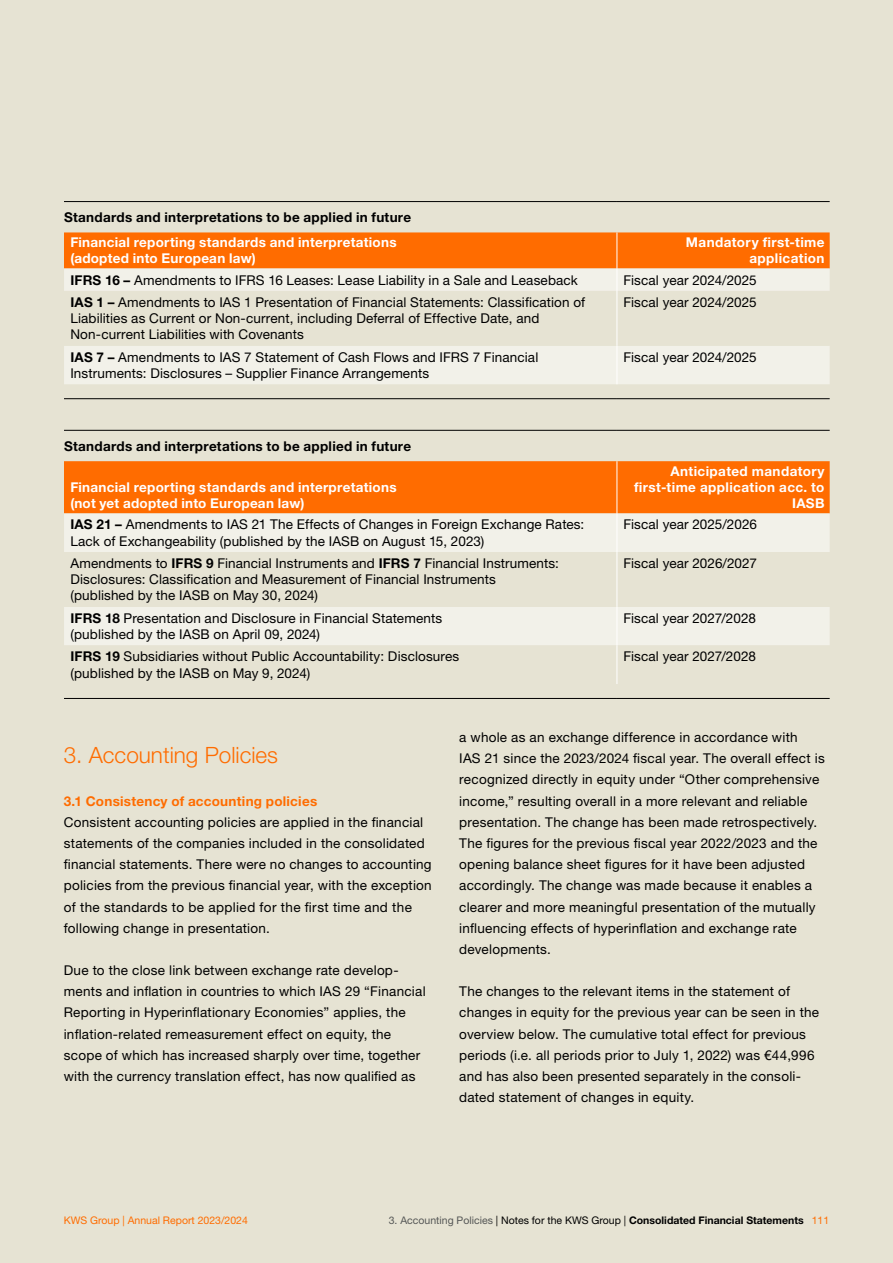
<style>
.page{position:relative;width:893px;height:1263px;background:#e6e3d3}
.page>*{position:absolute;margin:0;border:0;box-sizing:border-box;transform-origin:0 0}
.t1{font:300 22.5px "Helvetica Neue LT Std";color:#ff6c00}
.t2{font:13.5px/21.1px "Helvetica Neue LT Std";letter-spacing:.015em;color:#000}
.t3{font:700 13.5px/16.2px "Helvetica Neue LT Std";letter-spacing:.02em;color:#fff}
.t4{font:700 13.5px "Helvetica Neue LT Std";letter-spacing:.02em;color:#000}
.t5{font:700 13.5px "Helvetica Neue LT Std";letter-spacing:.015em;color:#ff6c00}
.t6{font:700 10.5px "Helvetica Neue LT Std";color:#000}
.t7{font:10.5px "Helvetica Neue LT Std";color:#ff6c00}
.s1{font-weight:700}
.s2{font-weight:400;color:#555756}
.s3{font-weight:400}
.s4{font-weight:400;color:#ff6c00}
</style>
<div class="page">
<div style="left:64px;top:346px;width:766px;height:38px;background:#f2f1e9"></div>
<hr style="left:64px;top:201px;width:553px;height:1px;background:#000">
<hr style="left:617px;top:201px;width:213px;height:1px;background:#000">
<svg style="left:64px;top:232px;width:766px;height:114px"></svg>
<hr style="left:617px;top:291px;width:1px;height:55px;background:#fff">
<hr style="left:617px;top:346px;width:1px;height:38px;background:#fff">
<hr style="left:617px;top:232px;width:1px;height:36px;background:#fff">
<hr style="left:64px;top:398px;width:553px;height:1px;background:#000">
<hr style="left:617px;top:398px;width:213px;height:1px;background:#000">
<div style="left:64px;top:461px;width:766px;height:52px;background:#ff6c00"></div>
<div style="left:64px;top:513px;width:766px;height:39px;background:#f2f1e9"></div>
<svg style="left:64px;top:552px;width:766px;height:132px"></svg>
<hr style="left:64px;top:430px;width:553px;height:1px;background:#000">
<hr style="left:617px;top:430px;width:213px;height:1px;background:#000">
<hr style="left:617px;top:513px;width:1px;height:39px;background:#fff">
<hr style="left:617px;top:552px;width:1px;height:55px;background:#fff">
<hr style="left:617px;top:607px;width:1px;height:38px;background:#fff">
<hr style="left:617px;top:645px;width:1px;height:39px;background:#fff">
<hr style="left:617px;top:461px;width:1px;height:52px;background:#fff">
<hr style="left:64px;top:698px;width:553px;height:1px;background:#000">
<hr style="left:617px;top:698px;width:213px;height:1px;background:#000">
<p class="t4" style="left:64px;top:209px;width:349px">Standards and interpretations to be applied in future</p>
<p class="t3" style="left:70px;top:234px;width:328px">Financial reporting standards and interpretations (adopted into European law)</p>
<p class="t3" style="left:686px;top:234px;width:140px;text-align:right">Mandatory first-time application</p>
<p class="t2" style="left:70px;top:269px;width:509px"><span class="s1">IFRS 16 –</span> Amendments to IFRS 16 Leases: Lease Liability in a Sale and Leaseback</p>
<p class="t2" style="left:623px;top:269px;width:135px">Fiscal year 2024/2025</p>
<p class="t2" style="left:70px;top:294px;width:516px;line-height:16.2px"><span class="s1">IAS 1 –</span> Amendments to IAS 1 Presentation of Financial Statements: Classification of<br>Liabilities as Current or Non-current, including Deferral of Effective Date, and<br>Non-current Liabilities with Covenants</p>
<p class="t2" style="left:623px;top:291px;width:135px">Fiscal year 2024/2025</p>
<p class="t2" style="left:70px;top:349px;width:469px;line-height:16.2px"><span class="s1">IAS 7 –</span> Amendments to IAS 7 Statement of Cash Flows and IFRS 7 Financial<br>Instruments: Disclosures – Supplier Finance Arrangements</p>
<p class="t2" style="left:623px;top:346px;width:135px">Fiscal year 2024/2025</p>
<p class="t4" style="left:64px;top:437px;width:349px">Standards and interpretations to be applied in future</p>
<p class="t3" style="left:70px;top:479px;width:328px">Financial reporting standards and interpretations (not yet adopted into European law)</p>
<p class="t3" style="left:634px;top:463px;width:192px;text-align:right">Anticipated mandatory first-time application acc. to<br>IASB</p>
<p class="t2" style="left:70px;top:516px;width:515px;line-height:16.2px"><span class="s1">IAS 21 –</span> Amendments to IAS 21 The Effects of Changes in Foreign Exchange Rates:<br>Lack of Exchangeability (published by the IASB on August 15, 2023)</p>
<p class="t2" style="left:623px;top:514px;width:135px">Fiscal year 2025/2026</p>
<p class="t2" style="left:70px;top:555px;width:490px;line-height:16.2px">Amendments to <span class="s1">IFRS 9</span> Financial Instruments and <span class="s1">IFRS 7</span> Financial Instruments:<br>Disclosures: Classification and Measurement of Financial Instruments (published by the IASB on May 30, 2024)</p>
<p class="t2" style="left:623px;top:552px;width:135px">Fiscal year 2026/2027</p>
<p class="t2" style="left:70px;top:610px;width:373px;line-height:16.2px"><span class="s1">IFRS 18</span> Presentation and Disclosure in Financial Statements (published by the IASB on April 09, 2024)</p>
<p class="t2" style="left:623px;top:607px;width:134px">Fiscal year 2027/2028</p>
<p class="t2" style="left:70px;top:648px;width:390px;line-height:16.2px"><span class="s1">IFRS 19</span> Subsidiaries without Public Accountability: Disclosures (published by the IASB on May 9, 2024)</p>
<p class="t2" style="left:623px;top:646px;width:134px">Fiscal year 2027/2028</p>
<h1 class="t1" style="left:64px;top:741px;width:216px">3. Accounting Policies</h1>
<p class="t5" style="left:64px;top:792px;width:255px">3.1 Consistency of accounting policies</p>
<p class="t2" style="left:64px;top:811px;width:369px">Consistent accounting policies are applied in the financial statements of the companies included in the consolidated financial statements. There were no changes to accounting policies from the previous financial year, with the exception of the standards to be applied for the first time and the following change in presentation.</p>
<p class="t2" style="left:64px;top:959px;width:363px">Due to the close link between exchange rate develop&shy;ments and inflation in countries to which IAS 29 “Financial Reporting in Hyperinflationary Economies” applies, the inflation-related remeasurement effect on equity, the scope of which has increased sharply over time, together with the currency translation effect, has now qualified as</p>
<p class="t2" style="left:459px;top:726px;width:367px">a whole as an exchange difference in accordance with<br>IAS 21 since the 2023/2024 fiscal year. The overall effect is recognized directly in equity under “Other comprehensive income,” resulting overall in a more relevant and reliable presentation. The change has been made retrospectively.<br>The figures for the previous fiscal year 2022/2023 and the opening balance sheet figures for it have been adjusted accordingly. The change was made because it enables a clearer and more meaningful presentation of the mutually influencing effects of hyperinflation and exchange rate developments.</p>
<p class="t2" style="left:459px;top:981px;width:361px">The changes to the relevant items in the statement of changes in equity for the previous year can be seen in the overview below. The cumulative total effect for previous periods (i.e. all periods prior to July 1, 2022) was €44,996 and has also been presented separately in the consoli&shy;dated statement of changes in equity.</p>
<p class="t7" style="left:64px;top:1214px;width:186px">KWS Group | Annual Report 2023/2024</p>
<p class="t6" style="left:389px;top:1213px;width:442px"><span class="s2">3. Accounting Policies</span> <span class="s3">| Notes for the KWS Group |</span> Consolidated Financial Statements <span class="s4">111</span></p>
</div>
